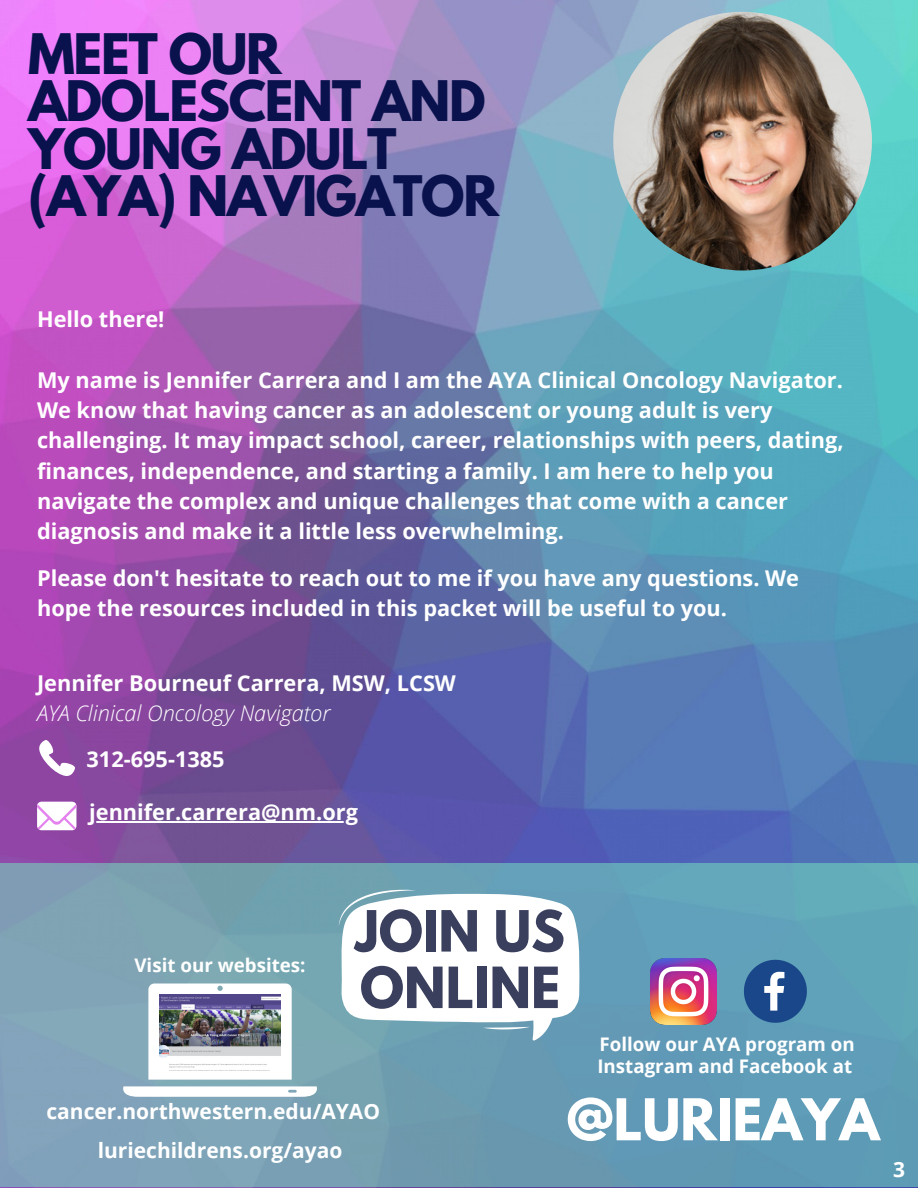
<style>
.page{position:relative;width:918px;height:1188px;background:#fff}
.page>*{position:absolute;margin:0;border:0;box-sizing:border-box;transform-origin:0 0}
.t1{font:700 51px "League Spartan";color:#fff}
.t2{font:700 50.25px/56.6px "League Spartan";color:#3a3f5d}
.t3{font:700 49.5px/47.2px "League Spartan";letter-spacing:-.025em;color:#09124d}
.t4{font:700 21.75px/30.3px "Open Sans";color:#fff}
.t5{font:italic 300 21.75px "Open Sans";color:#fff}
.t6{font:700 21px "Open Sans";color:#fff}
.t7{font:700 18.75px/22.8px "Open Sans";color:#fff}
</style>
<div class="page">
<img style="left:0;top:0;width:918px;height:1188px">
<svg style="left:39px;top:740px;width:36px;height:36px"></svg>
<svg style="left:37px;top:802px;width:39px;height:28px"></svg>
<div style="left:0;top:863px;width:918px;height:324px;background:linear-gradient(to right,#84a3b4,#589db6)"></div>
<svg style="left:123px;top:984px;width:194px;height:113px"></svg>
<img style="left:159px;top:994px;width:122px;height:76px">
<svg style="left:744px;top:960px;width:63px;height:63px;background:#3f6c9f"></svg>
<img style="left:651px;top:959px;width:65px;height:65px">
<img style="left:613px;top:12px;width:259px;height:259px;border-radius:50%">
<svg style="left:339px;top:890px;width:240px;height:151px"></svg>
<hr style="left:89px;top:821px;width:269px;height:1px;background:#fff">
<h3 class="t3" style="left:28px;top:37px;width:472px">MEET OUR<br>ADOLESCENT AND<br>YOUNG ADULT (AYA) NAVIGATOR</h3>
<p class="t4" style="left:37px;top:303px;width:129px">Hello there!</p>
<p class="t4" style="left:37px;top:364px;width:808px">My name is Jennifer Carrera and I am the AYA Clinical Oncology Navigator.<br>We know that having cancer as an adolescent or young adult is very challenging. It may impact school, career, relationships with peers, dating, finances, independence, and starting a family. I am here to help you navigate the complex and unique challenges that come with a cancer diagnosis and make it a little less overwhelming.</p>
<p class="t4" style="left:37px;top:562px;width:764px">Please don't hesitate to reach out to me if you have any questions. We hope the resources included in this packet will be useful to you.</p>
<p class="t4" style="left:37px;top:667px;width:420px">Jennifer Bourneuf Carrera, MSW, LCSW</p>
<p class="t5" style="left:37px;top:698px;width:295px">AYA Clinical Oncology Navigator</p>
<p class="t4" style="left:87px;top:743px;width:140px">312-695-1385</p>
<p class="t4" style="left:89px;top:796px;width:270px">jennifer.carrera@nm.org</p>
<p class="t7" style="left:134px;top:953px;width:173px">Visit our websites:</p>
<h2 class="t2" style="left:355px;top:909px;width:211px">JOIN US<br>ONLINE</h2>
<p class="t7" style="left:597px;top:1032px;width:259px">Follow our AYA program on<br>Instagram and Facebook at</p>
<p class="t6" style="left:46px;top:1097px;width:335px">cancer.northwestern.edu/AYAO</p>
<p class="t6" style="left:98px;top:1136px;width:246px">luriechildrens.org/ayao</p>
<h1 class="t1" style="left:567px;top:1094px;width:315px">@LURIEAYA</h1>
<p class="t6" style="left:893px;top:1155px;width:13px">3</p>
</div>
